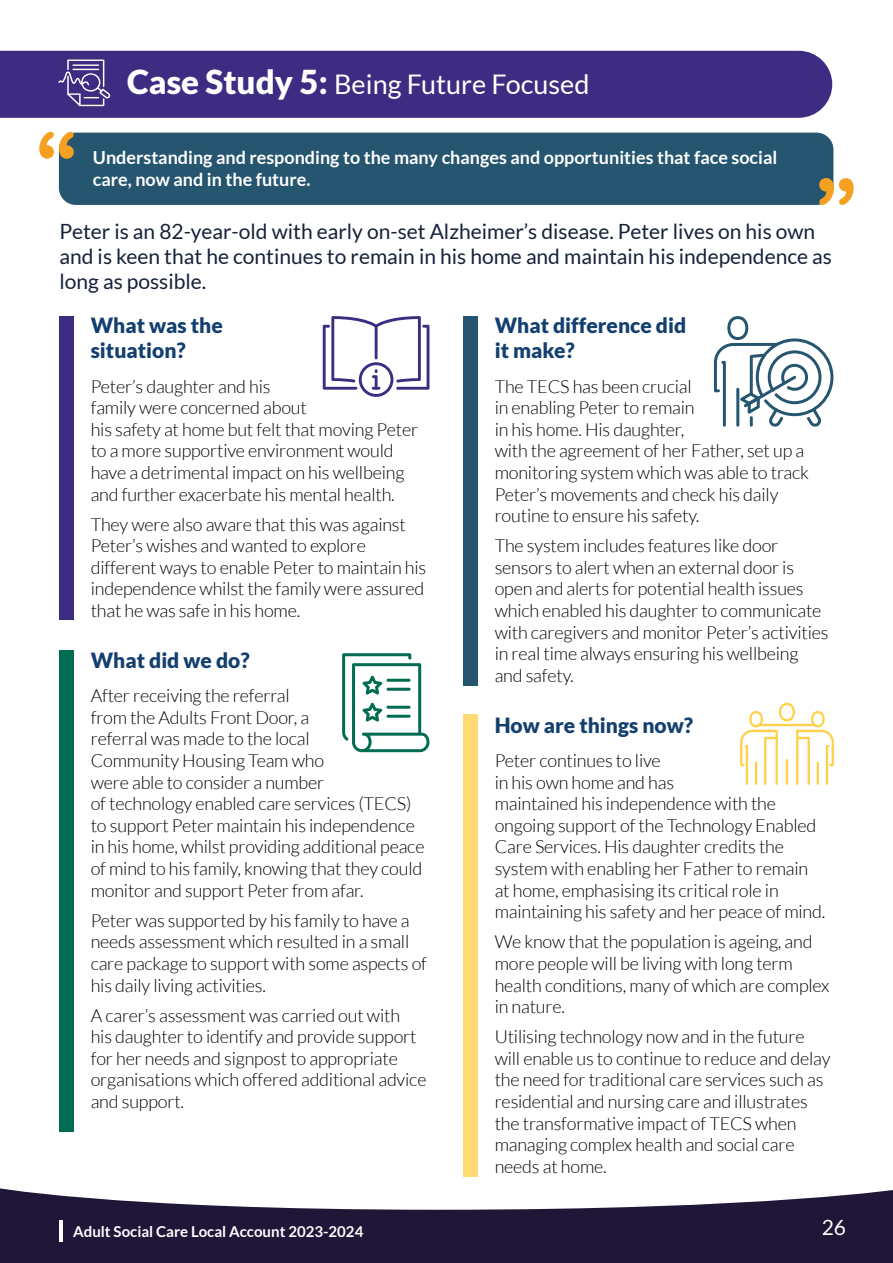
<style>
.page{position:relative;width:893px;height:1263px;background:#fff}
.page>*{position:absolute;margin:0;border:0;box-sizing:border-box;transform-origin:0 0}
.t1{font:27px "Lato";color:#fff}
.t2{font:21px/25.2px "Lato";color:#16223a}
.t3{font:900 21px/25.2px "Lato";color:#133f6f}
.t4{font:21px "Lato";color:#fff}
.t5{font:300 18px/21.6px "Lato";letter-spacing:-.01em;color:#000}
.t6{font:700 18px/21.6px "Lato";color:#fff}
.t7{font:700 15px "Lato";color:#fff}
.s1{font-weight:900;font-size:33px}
</style>
<div class="page">
<div style="left:0;top:51px;width:832px;height:67px;background:#3e2c82"></div>
<svg style="left:58px;top:60px;width:53px;height:46px"></svg>
<div style="left:59px;top:133px;width:774px;height:72px;background:#25556f;border-radius:17px"></div>
<svg style="left:39px;top:132px;width:35px;height:27px"></svg>
<svg style="left:819px;top:178px;width:35px;height:27px"></svg>
<div style="left:60px;top:316px;width:14px;height:304px;background:#3e2c82"></div>
<div style="left:463px;top:316px;width:15px;height:370px;background:#25556f"></div>
<div style="left:463px;top:714px;width:15px;height:463px;background:#ffda75"></div>
<div style="left:60px;top:651px;width:14px;height:481px;background:#006c52"></div>
<svg style="left:342px;top:653px;width:87px;height:99px"></svg>
<hr style="left:387px;top:706px;width:24px;height:3px;background:#006c52">
<hr style="left:387px;top:715px;width:24px;height:3px;background:#006c52">
<svg style="left:323px;top:316px;width:106px;height:81px"></svg>
<svg style="left:714px;top:316px;width:119px;height:111px"></svg>
<svg style="left:740px;top:703px;width:94px;height:82px"></svg>
<svg style="left:0;top:1188px;width:893px;height:75px;fill:#201738"></svg>
<hr style="left:60px;top:1221px;width:3px;height:21px;background:#fff">
<h2 class="t1" style="left:127px;top:70px;width:464px"><span class="s1">Case Study 5:</span> Being Future Focused</h2>
<h3 class="t6" style="left:93px;top:146px;width:686px">Understanding and responding to the many changes and opportunities that face social care, now and in the future.</h3>
<p class="t2" style="left:60px;top:219px;width:774px">Peter is an 82-year-old with early on-set Alzheimer’s disease. Peter lives on his own and is keen that he continues to remain in his home and maintain his independence as long as possible.</p>
<h3 class="t3" style="left:91px;top:312px;width:134px">What was the situation?</h3>
<p class="t5" style="left:91px;top:375px;width:329px">Peter’s daughter and his<br>family were concerned about<br>his safety at home but felt that moving Peter to a more supportive environment would have a detrimental impact on his wellbeing and further exacerbate his mental health.</p>
<p class="t5" style="left:91px;top:513px;width:337px">They were also aware that this was against Peter’s wishes and wanted to explore different ways to enable Peter to maintain his independence whilst the family were assured that he was safe in his home.</p>
<h3 class="t3" style="left:91px;top:647px;width:161px">What did we do?</h3>
<p class="t5" style="left:91px;top:685px;width:335px">After receiving the referral<br>from the Adults Front Door, a<br>referral was made to the local<br>Community Housing Team who<br>were able to consider a number<br>of technology enabled care services (TECS) to support Peter maintain his independence in his home, whilst providing additional peace of mind to his family, knowing that they could monitor and support Peter from afar.</p>
<p class="t5" style="left:91px;top:909px;width:338px">Peter was supported by his family to have a needs assessment which resulted in a small care package to support with some aspects of his daily living activities.</p>
<p class="t5" style="left:91px;top:1004px;width:337px">A carer’s assessment was carried out with<br>his daughter to identify and provide support for her needs and signpost to appropriate organisations which offered additional advice and support.</p>
<h3 class="t3" style="left:495px;top:312px;width:193px">What difference did it make?</h3>
<p class="t5" style="left:495px;top:375px;width:316px">The TECS has been crucial<br>in enabling Peter to remain<br>in his home. His daughter,<br>with the agreement of her Father, set up a monitoring system which was able to track<br>Peter’s movements and check his daily routine to ensure his safety.</p>
<p class="t5" style="left:495px;top:535px;width:335px">The system includes features like door sensors to alert when an external door is open and alerts for potential health issues which enabled his daughter to communicate with caregivers and monitor Peter’s activities in real time always ensuring his wellbeing and safety.</p>
<h2 class="t3" style="left:495px;top:712px;width:200px">How are things now?</h2>
<p class="t5" style="left:495px;top:750px;width:332px">Peter continues to live<br>in his own home and has<br>maintained his independence with the ongoing support of the Technology Enabled Care Services. His daughter credits the system with enabling her Father to remain at home, emphasising its critical role in maintaining his safety and her peace of mind.</p>
<p class="t5" style="left:495px;top:931px;width:336px">We know that the population is ageing, and more people will be living with long term health conditions, many of which are complex in nature.</p>
<p class="t5" style="left:495px;top:1026px;width:337px">Utilising technology now and in the future will enable us to continue to reduce and delay the need for traditional care services such as residential and nursing care and illustrates the transformative impact of TECS when managing complex health and social care needs at home.</p>
<p class="t7" style="left:73px;top:1223px;width:292px">Adult Social Care Local Account 2023-2024</p>
<p class="t4" style="left:822px;top:1215px;width:26px">26</p>
</div>
